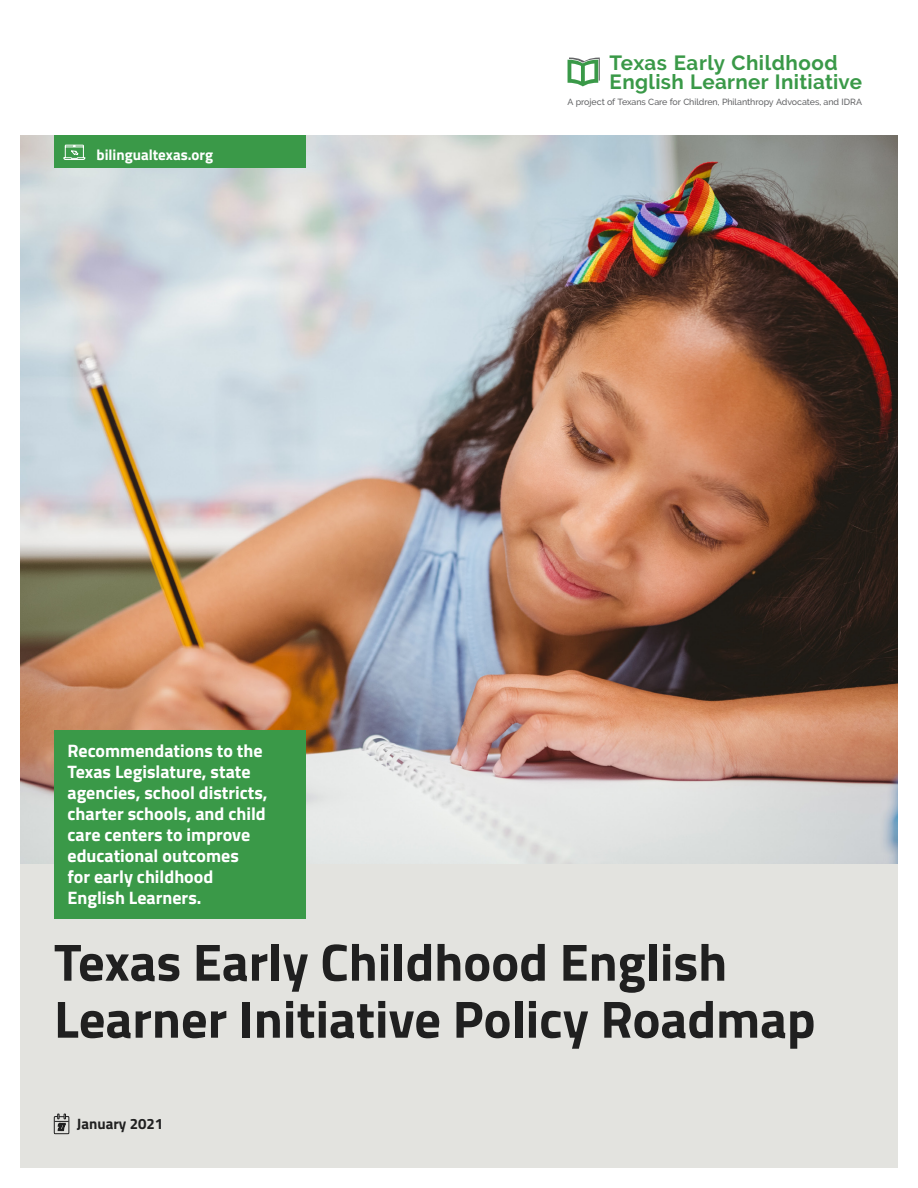
<style>
.page{position:relative;width:918px;height:1188px;background:#fff}
.page>*{position:absolute;margin:0;border:0;box-sizing:border-box;transform-origin:0 0}
.t1{font:700 52.5px/57px "Titillium Web";color:#202020}
.t2{font:700 20.55px/18.8px "Raleway";letter-spacing:.02em;color:#3a9948}
.Subtitle_Sm{font:700 18px/21px "Titillium Web";color:#fff}
.Cover_Text_Sm{font:700 15px "Titillium Web";color:#fff}
.Cover_Text_Sm-2{font:700 15px "Titillium Web";color:#202020}
.t3{font:500 8.85px "Raleway";letter-spacing:-.005em;color:#636466}
</style>
<div class="page">
<div style="left:20px;top:864px;width:878px;height:304px;background:#e3e3df"></div>
<img style="left:20px;top:135px;width:878px;height:729px">
<div style="left:54px;top:730px;width:252px;height:189px;background:#3a9948"></div>
<div style="left:54px;top:135px;width:252px;height:33px;background:#3a9948"></div>
<div style="left:54px;top:1116px;width:15px;height:18px;border:1px solid #202020"></div>
<svg style="left:54px;top:1114px;width:15px;height:18px"></svg>
<svg style="left:63px;top:144px;width:23px;height:16px"></svg>
<svg style="left:568px;top:58px;width:32px;height:29px"></svg>
<p class="t2" style="left:610px;top:54px;width:254px">Texas Early Childhood<br>English Learner Initiative</p>
<p class="Cover_Text_Sm" style="left:97px;top:143px;width:118px">bilingualtexas.org</p>
<p class="Subtitle_Sm" style="left:68px;top:739px;width:202px">Recommendations to the<br>Texas Legislature, state agencies, school districts, charter schools, and child care centers to improve educational outcomes<br>for early childhood<br>English Learners.</p>
<p class="t3" style="left:567px;top:97px;width:296px">A project of Texans Care for Children, Philanthropy Advocates, and IDRA</p>
<p class="t1" style="left:54px;top:931px;width:763px">Texas Early Childhood English<br>Learner Initiative Policy Roadmap</p>
<p class="Cover_Text_Sm-2" style="left:77px;top:1113px;width:88px">January 2021</p>
</div>
